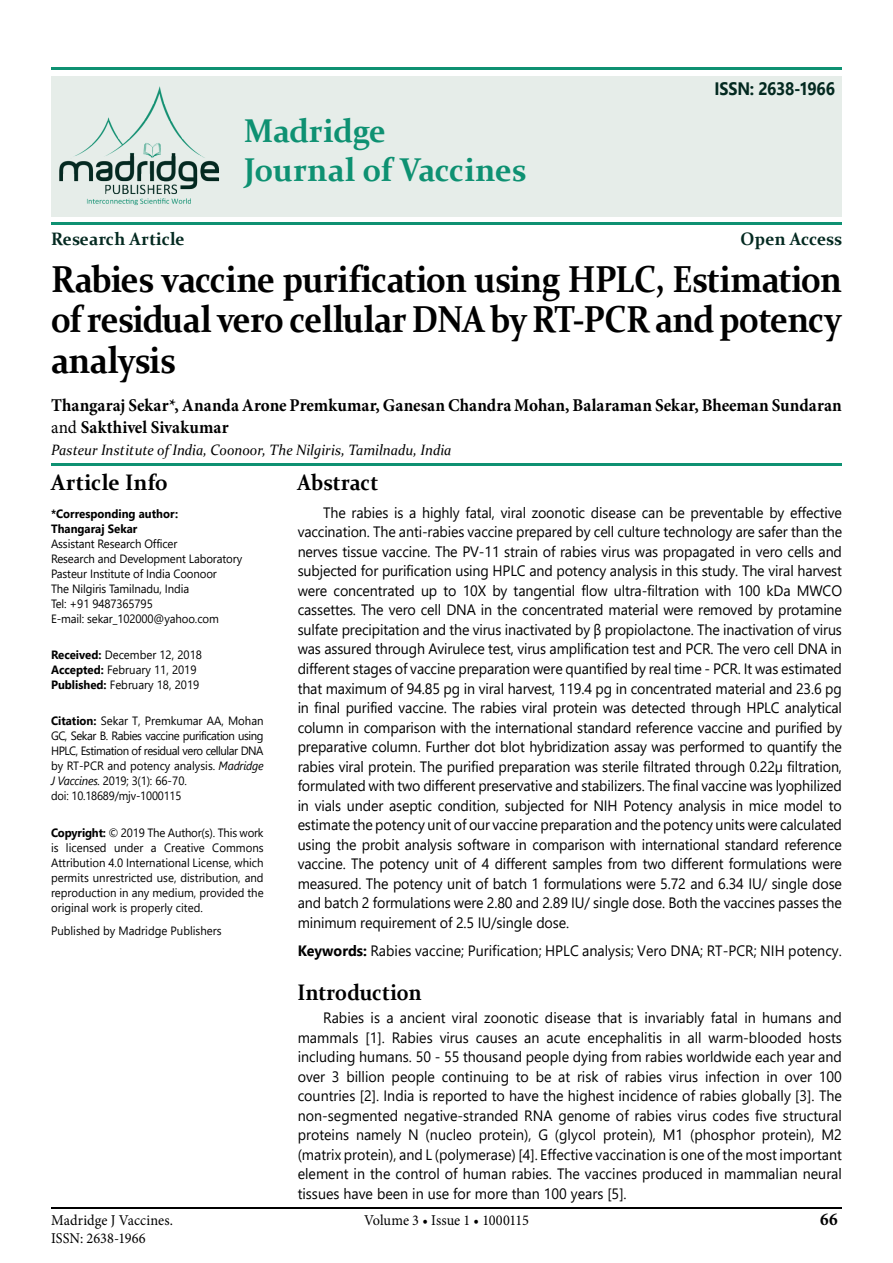
<style>
.page{position:relative;width:893px;height:1263px;background:#fff}
.page>*{position:absolute;margin:0;border:0;box-sizing:border-box;transform-origin:0 0}
.t1{font:700 37.5px/40.5px "Constantia";letter-spacing:-.02em;color:#000;text-align:justify;scale:.9 1}
.t2{font:700 33px/39px "Constantia";letter-spacing:-.005em;color:#0e9172;scale:.95 1}
.t3{font:700 22.5px "Constantia";letter-spacing:.005em;color:#000;scale:.9 1}
.t4{font:700 22.5px "Constantia";letter-spacing:.005em;color:#000;scale:.95 1}
.t5{font:700 18px/21.6px "Minion Pro";letter-spacing:.005em;color:#000;scale:.95 1}
.t6{font:700 18px "Constantia";color:#032920;scale:.95 1}
.t7{font:700 18px "Segoe UI";letter-spacing:-.015em;color:#032920;scale:.9 1}
.t8{font:15px/19.5px "Segoe UI";color:#000;text-align:justify;scale:.95 1}
.t9{font:italic 15px "Constantia";color:#000;scale:.95 1}
.t10{font:15px "Minion Pro";color:#000;scale:.95 1}
.t11{font:12px/15px "Segoe UI";letter-spacing:-.01em;color:#000;scale:.95 1}
.t12{font:12px/15px "Segoe UI";letter-spacing:-.04em;color:#000;scale:.95 1}
.t13{font:700 12px/15px "Segoe UI";color:#000;scale:.95 1}
.s1{font-weight:400}
.s2{font-weight:700}
.s3{font-style:italic}
</style>
<div class="page">
<hr style="left:51px;top:1208px;width:791px;height:1px;background:#000">
<div style="left:51px;top:76px;width:791px;height:140px;background:#e6ede9"></div>
<hr style="left:51px;top:223px;width:791px;height:2px;background:#0e9172">
<hr style="left:51px;top:464px;width:791px;height:2px;background:#0e9172">
<hr style="left:51px;top:68px;width:791px;height:2px;background:#0e9172">
<img style="left:59px;top:86px;width:160px;height:120px">
<h2 class="t2" style="left:244px;top:109px;width:299px">Madridge<br>Journal of Vaccines</h2>
<p class="t7" style="left:714px;top:71px;width:135px">ISSN: 2638-1966</p>
<p class="t6" style="left:51px;top:226px;width:142px">Research Article</p>
<p class="t6" style="left:741px;top:226px;width:108px">Open Access</p>
<h1 class="t1" style="left:51px;top:257px;width:880px">Rabies vaccine purification using HPLC, Estimation of residual vero cellular DNA by RT-PCR and potency analysis</h1>
<p class="t5" style="left:51px;top:395px;width:834px">Thangaraj Sekar*, Ananda Arone Premkumar, Ganesan Chandra Mohan, Balaraman Sekar, Bheeman Sundaran <span class="s1">and</span> Sakthivel Sivakumar</p>
<p class="t9" style="left:51px;top:440px;width:423px">Pasteur Institute of India, Coonoor, The Nilgiris, Tamilnadu, India</p>
<h3 class="t4" style="left:51px;top:467px;width:125px">Article Info</h3>
<p class="t13" style="left:51px;top:505px;width:135px">*Corresponding author:<br>Thangaraj Sekar</p>
<p class="t11" style="left:51px;top:535px;width:203px">Assistant Research Officer<br>Research and Development Laboratory<br>Pasteur Institute of India Coonoor<br>The Nilgiris Tamilnadu, India<br>Tel: +91 9487365795<br>E-mail: sekar_102000@yahoo.com</p>
<p class="t11" style="left:51px;top:646px;width:160px"><span class="s2">Received:</span> December 12, 2018<br><span class="s2">Accepted:</span> February 11, 2019<br><span class="s2">Published:</span> February 18, 2019</p>
<p class="t12" style="left:51px;top:712px;width:225px"><span class="s2">Citation:</span> Sekar T, Premkumar AA, Mohan GC, Sekar B. Rabies vaccine purification using HPLC, Estimation of residual vero cellular DNA by RT-PCR and potency analysis. <span class="s3">Madridge J Vaccines.</span> 2019; 3(1): 66-70.<br>doi: 10.18689/mjv-1000115</p>
<p class="t11" style="left:51px;top:824px;width:225px;text-align:justify"><span class="s2">Copyright:</span> © 2019 The Author(s). This work is licensed under a Creative Commons Attribution 4.0 International License, which permits unrestricted use, distribution, and reproduction in any medium, provided the original work is properly cited.</p>
<p class="t11" style="left:51px;top:922px;width:181px">Published by Madridge Publishers</p>
<h3 class="t3" style="left:298px;top:467px;width:91px">Abstract</h3>
<p class="t8" style="left:298px;top:502px;width:575px;text-indent:26px">The rabies is a highly fatal, viral zoonotic disease can be preventable by effective vaccination. The anti-rabies vaccine prepared by cell culture technology are safer than the nerves tissue vaccine. The PV-11 strain of rabies virus was propagated in vero cells and subjected for purification using HPLC and potency analysis in this study. The viral harvest were concentrated up to 10X by tangential flow ultra-filtration with 100 kDa MWCO cassettes. The vero cell DNA in the concentrated material were removed by protamine sulfate precipitation and the virus inactivated by β propiolactone. The inactivation of virus was assured through Avirulece test, virus amplification test and PCR. The vero cell DNA in different stages of vaccine preparation were quantified by real time - PCR. It was estimated that maximum of 94.85 pg in viral harvest, 119.4 pg in concentrated material and 23.6 pg in final purified vaccine. The rabies viral protein was detected through HPLC analytical column in comparison with the international standard reference vaccine and purified by preparative column. Further dot blot hybridization assay was performed to quantify the rabies viral protein. The purified preparation was sterile filtrated through 0.22µ filtration, formulated with two different preservative and stabilizers. The final vaccine was lyophilized in vials under aseptic condition, subjected for NIH Potency analysis in mice model to estimate the potency unit of our vaccine preparation and the potency units were calculated using the probit analysis software in comparison with international standard reference vaccine. The potency unit of 4 different samples from two different formulations were measured. The potency unit of batch 1 formulations were 5.72 and 6.34 IU/ single dose and batch 2 formulations were 2.80 and 2.89 IU/ single dose. Both the vaccines passes the minimum requirement of 2.5 IU/single dose.</p>
<p class="t8" style="left:298px;top:939px;width:574px"><span class="s2">Keywords:</span> Rabies vaccine; Purification; HPLC analysis; Vero DNA; RT-PCR; NIH potency.</p>
<h3 class="t3" style="left:298px;top:976px;width:139px">Introduction</h3>
<p class="t8" style="left:298px;top:1007px;width:574px;text-indent:26px">Rabies is a ancient viral zoonotic disease that is invariably fatal in humans and mammals [1]. Rabies virus causes an acute encephalitis in all warm-blooded hosts including humans. 50 - 55 thousand people dying from rabies worldwide each year and over 3 billion people continuing to be at risk of rabies virus infection in over 100 countries [2]. India is reported to have the highest incidence of rabies globally [3]. The non-segmented negative-stranded RNA genome of rabies virus codes five structural proteins namely N (nucleo protein), G (glycol protein), M1 (phosphor protein), M2 (matrix protein), and L (polymerase) [4]. Effective vaccination is one of the most important element in the control of human rabies. The vaccines produced in mammalian neural tissues have been in use for more than 100 years [5].</p>
<p class="t10" style="left:51px;top:1210px;width:130px">Madridge J Vaccines.</p>
<p class="t10" style="left:364px;top:1210px;width:175px">Volume 3 • Issue 1 • 1000115</p>
<p class="t5" style="left:820px;top:1208px;width:20px">66</p>
<p class="t10" style="left:51px;top:1228px;width:101px">ISSN: 2638-1966</p>
</div>
